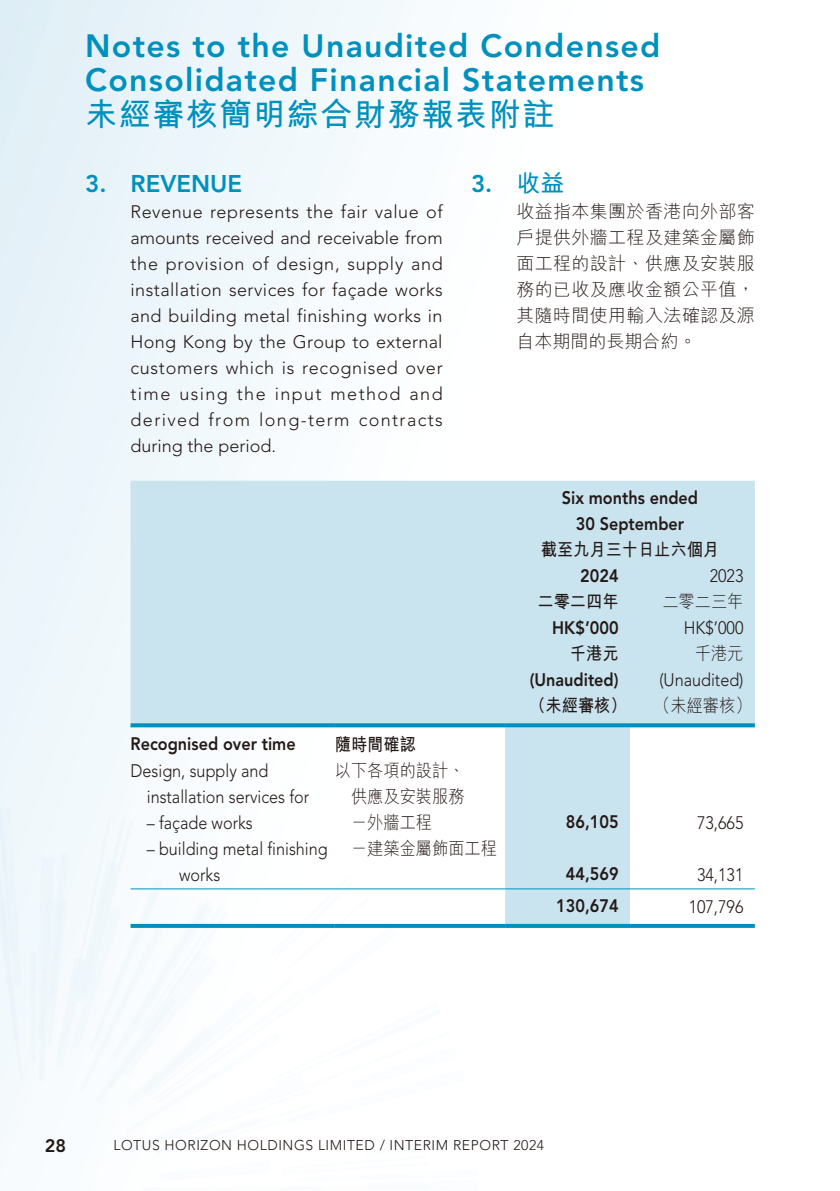
<style>
.page{position:relative;width:840px;height:1191px;background:#fff}
.page>*{position:absolute;margin:0;border:0;box-sizing:border-box;transform-origin:0 0}
.t1{font:800 32px/34px "Avenir LT Std";letter-spacing:.04em;color:#0090bd}
.t2{font:700 32px "M Hei HK";letter-spacing:.05em;color:#0090bd}
.t3{font:800 24px "Avenir LT Std";color:#0090bd}
.t4{font:300 18px/26px "Avenir LT Std";color:#231916;text-align:justify}
.t5{font:300 18px/26px "Avenir LT Std";color:#231916;scale:.9 1}
.t6{font:800 18px/26px "Avenir LT Std";color:#231916;text-align:center;scale:.9 1}
.t7{font:300 18px/26px "M Hei HK";color:#231916;text-align:justify}
.t8{font:300 18px/26px "M Hei HK";color:#231916;text-align:right;scale:.9 1}
.t9{font:700 18px "M Hei HK";color:#231916;scale:.9 1}
.t10{font:800 18px "Avenir LT Std";color:#231916}
.t11{font:300 14px "Avenir LT Std";letter-spacing:.04em;color:#231916}
.s1{font-family:"M Hei HK";font-weight:700}
</style>
<div class="page">
<img style="left:0;top:0;width:755px;height:1147px">
<svg style="left:130px;top:481px;width:624px;height:443px;fill:#c9e3ef"></svg>
<svg style="left:130px;top:723px;width:204px;height:4px"></svg>
<svg style="left:334px;top:723px;width:171px;height:4px"></svg>
<svg style="left:505px;top:723px;width:124px;height:4px"></svg>
<svg style="left:629px;top:723px;width:125px;height:4px"></svg>
<hr style="left:130px;top:888px;width:204px;height:1px;background:#0090bd">
<hr style="left:334px;top:888px;width:171px;height:1px;background:#0090bd">
<hr style="left:505px;top:888px;width:124px;height:1px;background:#0090bd">
<hr style="left:629px;top:888px;width:125px;height:1px;background:#0090bd">
<svg style="left:130px;top:924px;width:204px;height:4px"></svg>
<svg style="left:334px;top:924px;width:171px;height:4px"></svg>
<svg style="left:505px;top:924px;width:124px;height:4px"></svg>
<svg style="left:629px;top:924px;width:125px;height:4px"></svg>
<h1 class="t1" style="left:85px;top:29px;width:576px">Notes to the Unaudited Condensed<br>Consolidated Financial Statements</h1>
<h1 class="t2" style="left:85px;top:91px;width:470px">未經審核簡明綜合財務報表附註</h1>
<h2 class="t3" style="left:85px;top:169px;width:158px">3. REVENUE</h2>
<p class="t4" style="left:130px;top:199px;width:313px">Revenue represents the fair value of amounts received and receivable from the provision of design, supply and installation services for façade works and building metal finishing works in Hong Kong by the Group to external customers which is recognised over time using the input method and derived from long-term contracts during the period.</p>
<h2 class="t3" style="left:471px;top:169px;width:95px">3. <span class="s1">收益</span></h2>
<p class="t7" style="left:516px;top:198px;width:240px">收益指本集團於香港向外部客戶提供外牆工程及建築金屬飾面工程的設計、供應及安裝服務的已收及應收金額公平值，其隨時間使用輸入法確認及源自本期間的長期合約。</p>
<p class="t6" style="left:561px;top:484px;width:153px">Six months ended<br>30 September</p>
<p class="t9" style="left:540px;top:537px;width:200px">截至九月三十日止六個月</p>
<p class="t6" style="left:580px;top:562px;width:44px">2024</p>
<p class="t5" style="left:709px;top:563px;width:39px">2023</p>
<p class="t9" style="left:537px;top:589px;width:91px">二零二四年</p>
<p class="t8" style="left:662px;top:588px;width:91px">二零二三年</p>
<p class="t6" style="left:552px;top:614px;width:75px">HK$’000</p>
<p class="t5" style="left:683px;top:615px;width:68px">HK$’000</p>
<p class="t9" style="left:569px;top:641px;width:55px">千港元</p>
<p class="t8" style="left:694px;top:640px;width:55px">千港元</p>
<p class="t6" style="left:529px;top:667px;width:100px">(Unaudited)</p>
<p class="t5" style="left:659px;top:667px;width:95px">(Unaudited)</p>
<p class="t9" style="left:529px;top:693px;width:110px">（未經審核）</p>
<p class="t8" style="left:654px;top:692px;width:110px">（未經審核）</p>
<p class="t6" style="left:130px;top:731px;width:185px">Recognised over time</p>
<p class="t9" style="left:334px;top:731px;width:91px">隨時間確認</p>
<p class="t5" style="left:147px;top:758px;width:182px;text-indent:-16px">Design, supply and installation services for</p>
<p class="t8" style="left:335px;top:757px;width:146px">以下各項的設計、供應及安裝服務</p>
<p class="t5" style="left:147px;top:810px;width:119px">– façade works</p>
<p class="t8" style="left:351px;top:809px;width:91px">－外牆工程</p>
<p class="t6" style="left:565px;top:809px;width:60px">86,105</p>
<p class="t5" style="left:696px;top:810px;width:53px">73,665</p>
<p class="t5" style="left:179px;top:836px;width:166px;text-indent:-32px">– building metal finishing works</p>
<p class="t8" style="left:351px;top:835px;width:163px">－建築金屬飾面工程</p>
<p class="t6" style="left:565px;top:861px;width:60px">44,569</p>
<p class="t5" style="left:696px;top:862px;width:53px">34,131</p>
<p class="t6" style="left:556px;top:893px;width:71px">130,674</p>
<p class="t5" style="left:688px;top:894px;width:62px">107,796</p>
<p class="t10" style="left:45px;top:1135px;width:23px">28</p>
<p class="t11" style="left:113px;top:1137px;width:432px">LOTUS HORIZON HOLDINGS LIMITED / INTERIM REPORT 2024</p>
</div>
